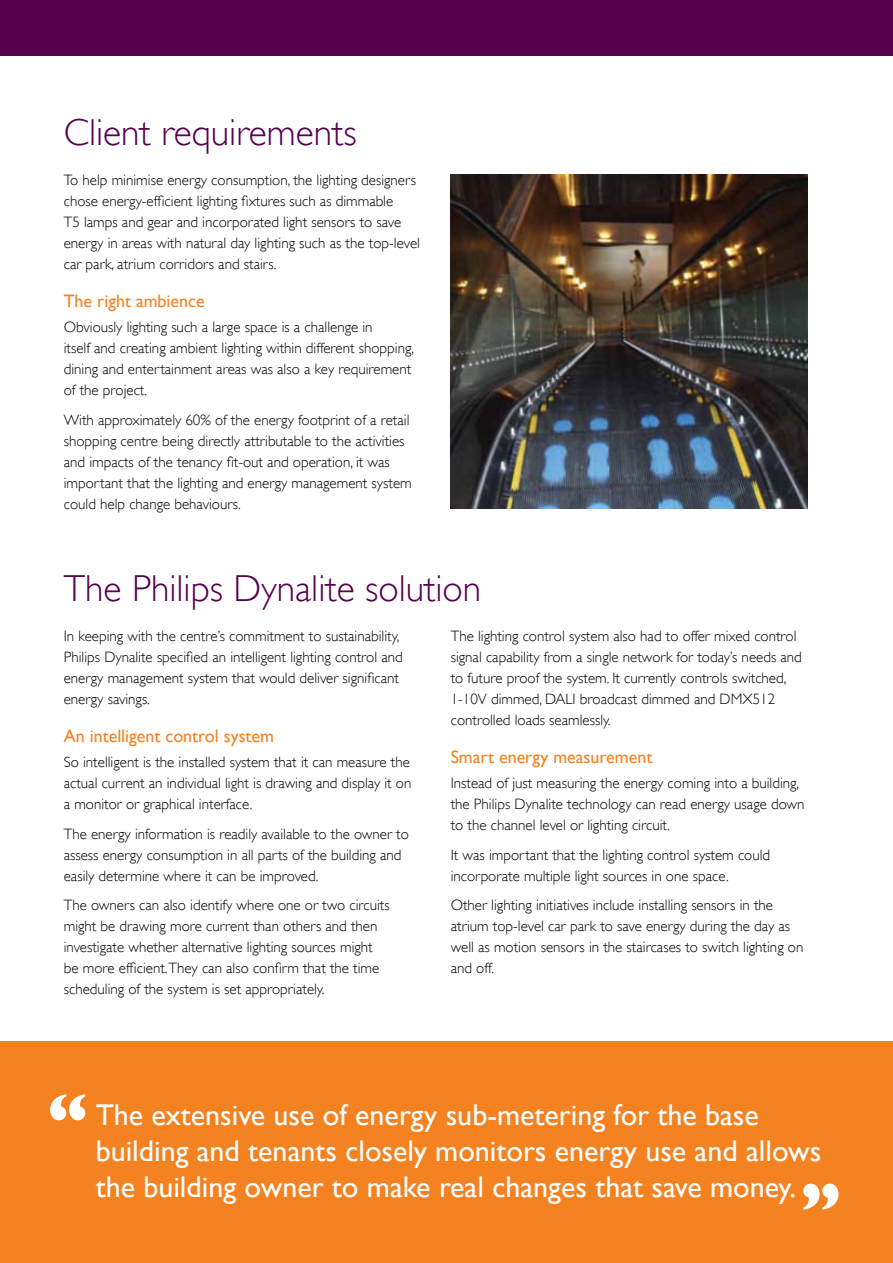
<style>
.page{position:relative;width:893px;height:1263px;background:#fff}
.page>*{position:absolute;margin:0;border:0;box-sizing:border-box;transform-origin:0 0}
.t1{font:700 70.5px "Gill Sans";color:#fff}
.t2{font:300 37.5px "Gill Sans";color:#56004e}
.t3{font:30px/36px "Gill Sans";color:#fff}
.t4{font:18px "Gill Sans";color:#f58220}
.t5{font:300 15px/21px "Gill Sans";color:#000}
</style>
<div class="page">
<img style="left:451px;top:174px;width:357px;height:335px">
<div style="left:0;top:1042px;width:893px;height:221px;background:#f58220"></div>
<div style="left:0;top:0;width:893px;height:55px;background:#56004e"></div>
<h2 class="t2" style="left:64px;top:111px;width:294px">Client requirements</h2>
<p class="t5" style="left:64px;top:169px;width:358px">To help minimise energy consumption, the lighting designers chose energy-efficient lighting fixtures such as dimmable<br>T5 lamps and gear and incorporated light sensors to save energy in areas with natural day lighting such as the top-level car park, atrium corridors and stairs.</p>
<p class="t4" style="left:64px;top:290px;width:142px">The right ambience</p>
<p class="t5" style="left:64px;top:316px;width:352px">Obviously lighting such a large space is a challenge in<br>itself and creating ambient lighting within different shopping, dining and entertainment areas was also a key requirement of the project.</p>
<p class="t5" style="left:64px;top:409px;width:349px">With approximately 60% of the energy footprint of a retail shopping centre being directly attributable to the activities and impacts of the tenancy fit-out and operation, it was important that the lighting and energy management system could help change behaviours.</p>
<h2 class="t2" style="left:64px;top:567px;width:419px">The Philips Dynalite solution</h2>
<p class="t5" style="left:64px;top:626px;width:340px">In keeping with the centre’s commitment to sustainability, Philips Dynalite specified an intelligent lighting control and energy management system that would deliver significant energy savings.</p>
<p class="t4" style="left:64px;top:725px;width:212px">An intelligent control system</p>
<p class="t5" style="left:64px;top:752px;width:349px;text-align:justify">So intelligent is the installed system that it can measure the actual current an individual light is drawing and display it on a monitor or graphical interface.</p>
<p class="t5" style="left:64px;top:823px;width:347px">The energy information is readily available to the owner to assess energy consumption in all parts of the building and easily determine where it can be improved.</p>
<p class="t5" style="left:64px;top:895px;width:328px">The owners can also identify where one or two circuits might be drawing more current than others and then investigate whether alternative lighting sources might be more efficient.They can also confirm that the time scheduling of the system is set appropriately.</p>
<p class="t5" style="left:451px;top:626px;width:353px">The lighting control system also had to offer mixed control signal capability from a single network for today’s needs and to future proof the system. It currently controls switched, 1-10V dimmed, DALI broadcast dimmed and DMX512 controlled loads seamlessly.</p>
<p class="t4" style="left:451px;top:746px;width:203px">Smart energy measurement</p>
<p class="t5" style="left:451px;top:773px;width:355px">Instead of just measuring the energy coming into a building, the Philips Dynalite technology can read energy usage down to the channel level or lighting circuit.</p>
<p class="t5" style="left:451px;top:844px;width:321px">It was important that the lighting control system could incorporate multiple light sources in one space.</p>
<p class="t5" style="left:451px;top:895px;width:354px">Other lighting initiatives include installing sensors in the atrium top-level car park to save energy during the day as well as motion sensors in the staircases to switch lighting on and off.</p>
<h1 class="t1" style="left:47px;top:1077px;width:41px">“</h1>
<h3 class="t3" style="left:96px;top:1096px;width:727px">The extensive use of energy sub-metering for the base building and tenants closely monitors energy use and allows the building owner to make real changes that save money.</h3>
<h1 class="t1" style="left:801px;top:1167px;width:41px">”</h1>
</div>
